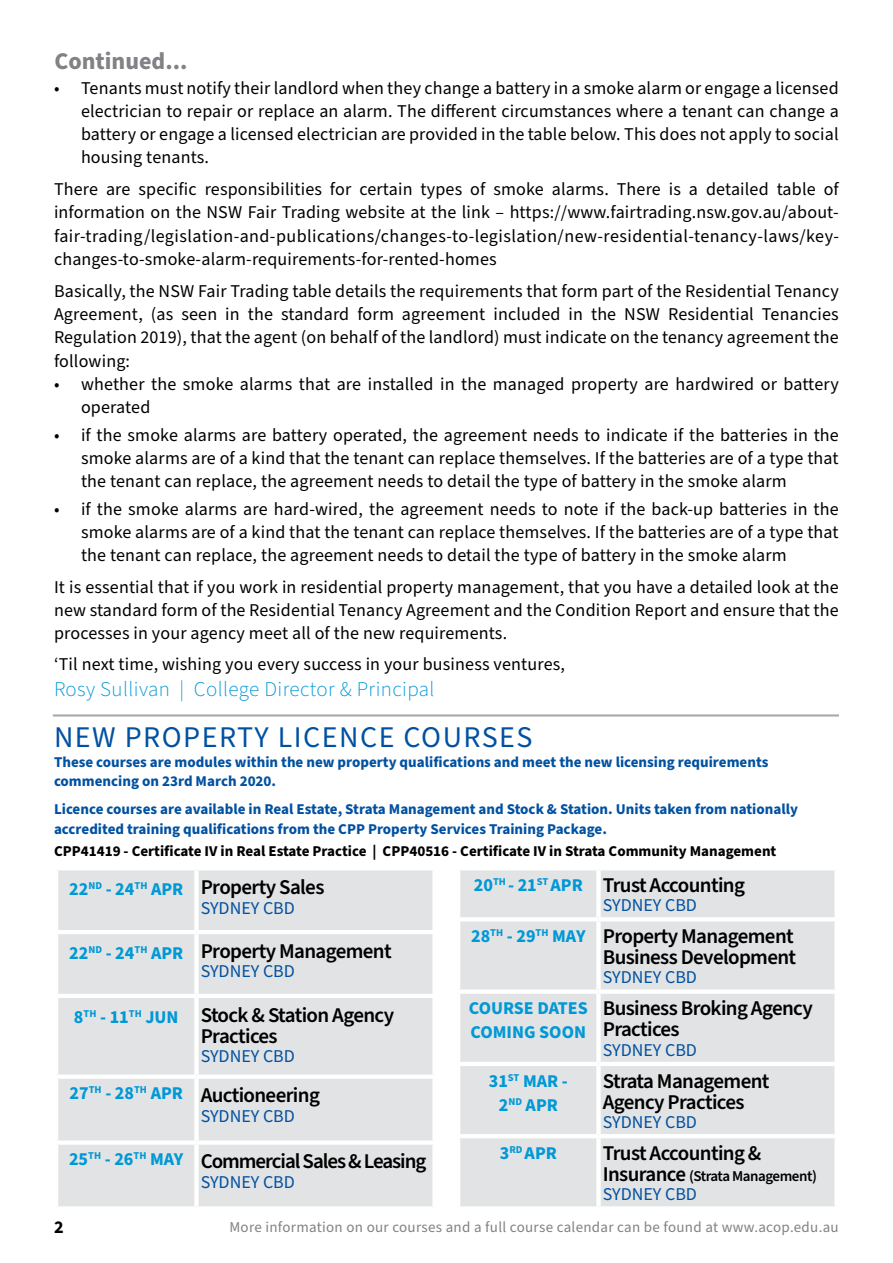
<style>
.page{position:relative;width:893px;height:1263px;background:#fff}
.page>*{position:absolute;margin:0;border:0;box-sizing:border-box;transform-origin:0 0}
.t1{font:30px "Source Sans Pro";letter-spacing:.05em;color:#0051a1}
.t2{font:700 24px "Source Sans Pro";color:#808285}
.t3{font:600 21px/21px "Source Sans Pro";letter-spacing:-.03em;color:#000}
.t4{font:300 21px "Source Sans Pro";letter-spacing:.02em;color:#0098d6}
.t5{font:600 21px "Source Sans Pro";letter-spacing:-.05em;color:#000}
.t6{font:18px/23.2px "Source Sans Pro";letter-spacing:.01em;color:#000;text-align:justify}
.t7{font:18px "Source Sans Pro";color:#0051a1}
.t8{font:700 18px/24px "Source Sans Pro";color:#0098d6}
.t9{font:700 18px "Source Sans Pro";color:#000}
.t10{font:700 15px/19.5px "Source Sans Pro";color:#0051a1}
.t11{font:700 15px "Source Sans Pro";color:#000}
.t12{font:15px "Source Sans Pro";letter-spacing:.02em;color:#808285}
.t13{font:600 15px "Source Sans Pro";letter-spacing:-.03em;color:#000}
.s1{font-weight:700;font-size:18px;color:#0098d6}
.s2{font-size:21px}
</style>
<div class="page">
<hr style="left:53px;top:714px;width:786px;height:2px;background:#a7a9ac">
<div style="left:58px;top:870px;width:374px;height:336px;background:#e2e3e4"></div>
<div style="left:194px;top:870px;width:5px;height:60px;background:#fff"></div>
<hr style="left:54px;top:930px;width:142px;height:4px;background:#fff">
<hr style="left:196px;top:930px;width:241px;height:4px;background:#fff">
<div style="left:194px;top:934px;width:5px;height:60px;background:#fff"></div>
<hr style="left:54px;top:994px;width:142px;height:4px;background:#fff">
<hr style="left:196px;top:994px;width:241px;height:4px;background:#fff">
<div style="left:194px;top:998px;width:5px;height:76px;background:#fff"></div>
<div style="left:54px;top:1074px;width:142px;height:5px;background:#fff"></div>
<div style="left:196px;top:1074px;width:241px;height:5px;background:#fff"></div>
<div style="left:194px;top:1079px;width:5px;height:61px;background:#fff"></div>
<div style="left:54px;top:1140px;width:142px;height:5px;background:#fff"></div>
<div style="left:196px;top:1140px;width:241px;height:5px;background:#fff"></div>
<div style="left:194px;top:1145px;width:5px;height:61px;background:#fff"></div>
<div style="left:460px;top:870px;width:374px;height:336px;background:#e2e3e4"></div>
<div style="left:596px;top:870px;width:5px;height:47px;background:#fff"></div>
<hr style="left:456px;top:917px;width:142px;height:4px;background:#fff">
<hr style="left:598px;top:917px;width:241px;height:4px;background:#fff">
<div style="left:596px;top:921px;width:5px;height:68px;background:#fff"></div>
<div style="left:456px;top:989px;width:142px;height:5px;background:#fff"></div>
<div style="left:598px;top:989px;width:241px;height:5px;background:#fff"></div>
<div style="left:596px;top:994px;width:5px;height:68px;background:#fff"></div>
<hr style="left:456px;top:1062px;width:142px;height:4px;background:#fff">
<hr style="left:598px;top:1062px;width:241px;height:4px;background:#fff">
<div style="left:596px;top:1066px;width:5px;height:68px;background:#fff"></div>
<hr style="left:456px;top:1134px;width:142px;height:4px;background:#fff">
<hr style="left:598px;top:1134px;width:241px;height:4px;background:#fff">
<div style="left:596px;top:1138px;width:5px;height:68px;background:#fff"></div>
<h2 class="t2" style="left:54px;top:45px;width:135px">Continued...</h2>
<p class="t6" style="left:81px;top:77px;width:759px;text-indent:-27px">• Tenants must notify their landlord when they change a battery in a smoke alarm or engage a licensed electrician to repair or replace an alarm. The different circumstances where a tenant can change a battery or engage a licensed electrician are provided in the table below. This does not apply to social housing tenants.</p>
<p class="t6" style="left:54px;top:178px;width:787px">There are specific responsibilities for certain types of smoke alarms. There is a detailed table of information on the NSW Fair Trading website at the link – https://www.fairtrading.nsw.gov.au/about&shy;fair-trading/legislation-and-publications/changes-to-legislation/new-residential-tenancy-laws/key&shy;changes-to-smoke-alarm-requirements-for-rented-homes</p>
<p class="t6" style="left:54px;top:280px;width:786px">Basically, the NSW Fair Trading table details the requirements that form part of the Residential Tenancy Agreement, (as seen in the standard form agreement included in the NSW Residential Tenancies Regulation 2019), that the agent (on behalf of the landlord) must indicate on the tenancy agreement the following:</p>
<p class="t6" style="left:81px;top:373px;width:759px;text-indent:-27px">• whether the smoke alarms that are installed in the managed property are hardwired or battery operated</p>
<p class="t6" style="left:81px;top:423px;width:759px;text-indent:-27px">• if the smoke alarms are battery operated, the agreement needs to indicate if the batteries in the smoke alarms are of a kind that the tenant can replace themselves. If the batteries are of a type that the tenant can replace, the agreement needs to detail the type of battery in the smoke alarm</p>
<p class="t6" style="left:81px;top:498px;width:759px;text-indent:-27px">• if the smoke alarms are hard-wired, the agreement needs to note if the back-up batteries in the smoke alarms are of a kind that the tenant can replace themselves. If the batteries are of a type that the tenant can replace, the agreement needs to detail the type of battery in the smoke alarm</p>
<p class="t6" style="left:54px;top:576px;width:786px">It is essential that if you work in residential property management, that you have a detailed look at the new standard form of the Residential Tenancy Agreement and the Condition Report and ensure that the processes in your agency meet all of the new requirements.</p>
<p class="t6" style="left:54px;top:653px;width:513px">‘Til next time, wishing you every success in your business ventures,</p>
<p class="t4" style="left:54px;top:675px;width:382px">Rosy Sullivan | College Director &amp; Principal</p>
<h1 class="t1" style="left:54px;top:717px;width:480px">NEW PROPERTY LICENCE COURSES</h1>
<p class="t10" style="left:54px;top:752px;width:716px">These courses are modules within the new property qualifications and meet the new licensing requirements commencing on 23rd March 2020.</p>
<p class="t10" style="left:54px;top:800px;width:746px">Licence courses are available in Real Estate, Strata Management and Stock &amp; Station. Units taken from nationally accredited training qualifications from the CPP Property Services Training Package.</p>
<p class="t11" style="left:54px;top:841px;width:724px">CPP41419 - Certificate IV in Real Estate Practice | CPP40516 - Certificate IV in Strata Community Management</p>
<p class="t3" style="left:69px;top:877px;width:257px"><span class="s1">22</span><sup>ND</sup> <span class="s1">- 24</span><sup>TH</sup> <span class="s1">APR</span> Property Sales</p>
<p class="t7" style="left:201px;top:895px;width:96px">SYDNEY CBD</p>
<p class="t3" style="left:69px;top:941px;width:324px"><span class="s1">22</span><sup>ND</sup> <span class="s1">- 24</span><sup>TH</sup> <span class="s1">APR</span> Property Management</p>
<p class="t7" style="left:201px;top:959px;width:96px">SYDNEY CBD</p>
<p class="t3" style="left:74px;top:1005px;width:322px;text-align:center"><span class="s1">8</span><sup>TH</sup> <span class="s1">- 11</span><sup>TH</sup> <span class="s1">JUN</span> Stock &amp; Station Agency<br>Practices</p>
<p class="t7" style="left:201px;top:1044px;width:96px">SYDNEY CBD</p>
<p class="t3" style="left:70px;top:1085px;width:252px"><span class="s1">27</span><sup>TH</sup> <span class="s1">- 28</span><sup>TH</sup> <span class="s1">APR</span> Auctioneering</p>
<p class="t7" style="left:201px;top:1104px;width:96px">SYDNEY CBD</p>
<p class="t5" style="left:69px;top:1147px;width:359px"><span class="s1">25</span><sup>TH</sup> <span class="s1">- 26</span><sup>TH</sup> <span class="s1">MAY</span> Commercial Sales &amp; Leasing</p>
<p class="t7" style="left:201px;top:1170px;width:96px">SYDNEY CBD</p>
<p class="t3" style="left:474px;top:875px;width:273px"><span class="s1">20</span><sup>TH</sup> <span class="s1">- 21</span><sup>ST</sup> <span class="s1">APR</span> Trust Accounting</p>
<p class="t7" style="left:603px;top:893px;width:96px">SYDNEY CBD</p>
<p class="t3" style="left:471px;top:926px;width:327px;text-align:right"><span class="s1">28</span><sup>TH</sup> <span class="s1">- 29</span><sup>TH</sup> <span class="s1">MAY</span> Property Management<br>Business Development</p>
<p class="t7" style="left:603px;top:965px;width:96px">SYDNEY CBD</p>
<p class="t8" style="left:469px;top:997px;width:120px">COURSE DATES<br>COMING SOON</p>
<p class="t3" style="left:603px;top:998px;width:212px">Business Broking Agency<br>Practices</p>
<p class="t7" style="left:603px;top:1038px;width:96px">SYDNEY CBD</p>
<p class="t8" style="left:489px;top:1069px;width:81px;text-align:center">31<sup>ST</sup> MAR -<br>2<sup>ND</sup> APR</p>
<p class="t3" style="left:603px;top:1071px;width:168px">Strata Management<br>Agency Practices</p>
<p class="t7" style="left:603px;top:1110px;width:96px">SYDNEY CBD</p>
<p class="t8" style="left:500px;top:1141px;width:59px">3<sup>RD</sup> APR</p>
<p class="t3" style="left:603px;top:1143px;width:160px">Trust Accounting &amp;</p>
<p class="t13" style="left:603px;top:1166px;width:216px"><span class="s2">Insurance</span> (Strata Management)</p>
<p class="t7" style="left:603px;top:1182px;width:96px">SYDNEY CBD</p>
<p class="t9" style="left:54px;top:1215px;width:11px">2</p>
<p class="t12" style="left:229px;top:1217px;width:611px">More information on our courses and a full course calendar can be found at www.acop.edu.au</p>
</div>
